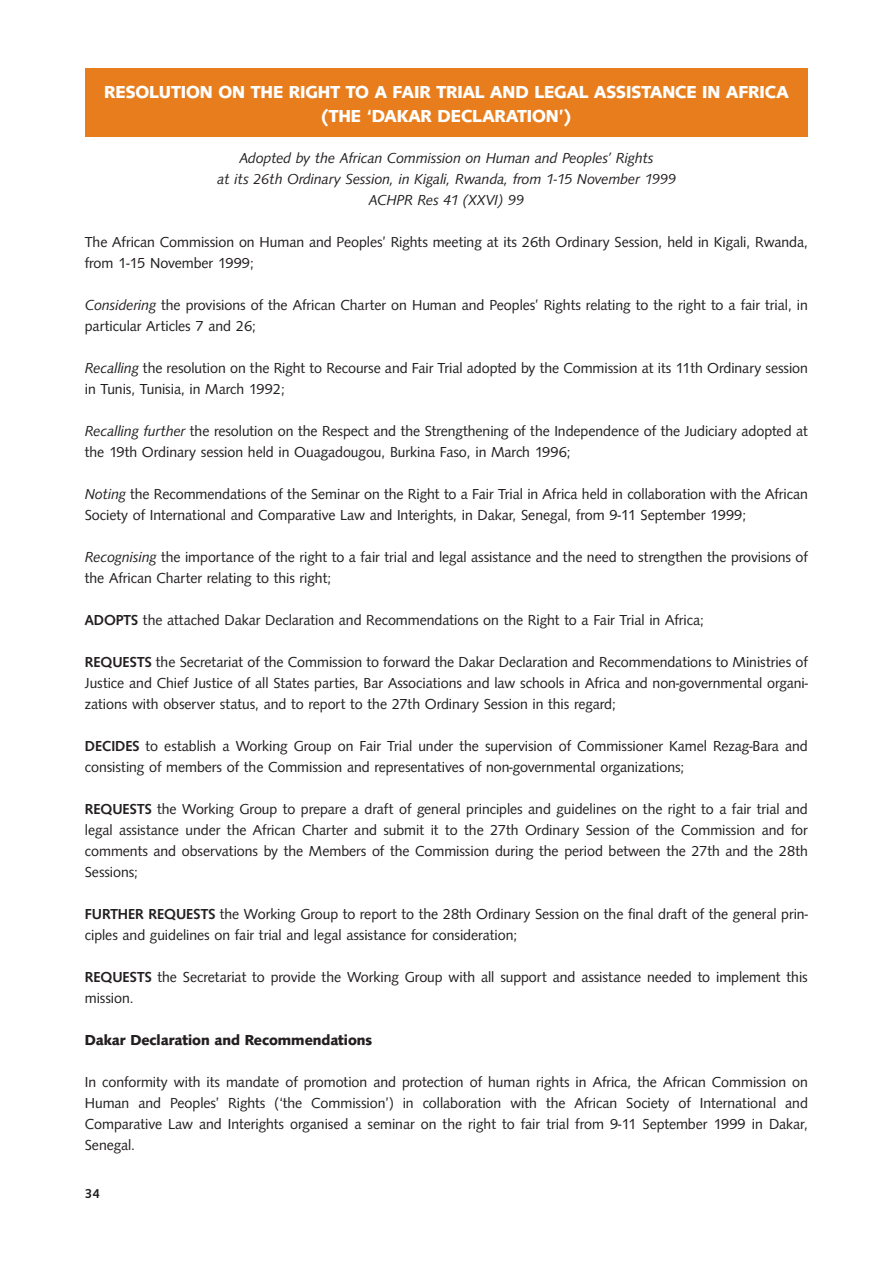
<style>
.page{position:relative;width:893px;height:1263px;background:#fff}
.page>*{position:absolute;margin:0;border:0;box-sizing:border-box;transform-origin:0 0}
.t1{font:700 18px/23.9px "URW Samarkand D";color:#fff;text-align:center}
.t2{font:15px/21px "URW Samarkand D";color:#231f20}
.t3{font:italic 15px/21px "URW Samarkand D";color:#231f20;text-align:center}
.t4{font:700 15px "URW Samarkand D";color:#231f20}
.t5{font:500 13.5px "URW Samarkand D";color:#231f20}
.s1{font-style:italic}
.s2{font-weight:500}
</style>
<div class="page">
<div style="left:85px;top:68px;width:723px;height:69px;background:#e87d1d"></div>
<p class="t1" style="left:104px;top:81px;width:686px">RESOLUTION ON THE RIGHT TO A FAIR TRIAL AND LEGAL ASSISTANCE IN AFRICA (THE ‘DAKAR DECLARATION’)</p>
<p class="t3" style="left:217px;top:149px;width:460px">Adopted by the African Commission on Human and Peoples’ Rights<br>at its 26th Ordinary Session, in Kigali, Rwanda, from 1-15 November 1999<br>ACHPR Res 41 (XXVI) 99</p>
<p class="t2" style="left:85px;top:233px;width:724px">The African Commission on Human and Peoples’ Rights meeting at its 26th Ordinary Session, held in Kigali, Rwanda, from 1-15 November 1999;</p>
<p class="t2" style="left:85px;top:296px;width:724px"><span class="s1">Considering</span> the provisions of the African Charter on Human and Peoples’ Rights relating to the right to a fair trial, in particular Articles 7 and 26;</p>
<p class="t2" style="left:85px;top:359px;width:724px"><span class="s1">Recalling</span> the resolution on the Right to Recourse and Fair Trial adopted by the Commission at its 11th Ordinary session in Tunis, Tunisia, in March 1992;</p>
<p class="t2" style="left:85px;top:422px;width:724px"><span class="s1">Recalling further</span> the resolution on the Respect and the Strengthening of the Independence of the Judiciary adopted at the 19th Ordinary session held in Ouagadougou, Burkina Faso, in March 1996;</p>
<p class="t2" style="left:85px;top:485px;width:724px"><span class="s1">Noting</span> the Recommendations of the Seminar on the Right to a Fair Trial in Africa held in collaboration with the African<br>Society of International and Comparative Law and Interights, in Dakar, Senegal, from 9-11 September 1999;</p>
<p class="t2" style="left:85px;top:548px;width:724px"><span class="s1">Recognising</span> the importance of the right to a fair trial and legal assistance and the need to strengthen the provisions of the African Charter relating to this right;</p>
<p class="t2" style="left:85px;top:611px;width:620px"><span class="s2">ADOPTS</span> the attached Dakar Declaration and Recommendations on the Right to a Fair Trial in Africa;</p>
<p class="t2" style="left:85px;top:653px;width:725px;text-align:justify"><span class="s2">REQUESTS</span> the Secretariat of the Commission to forward the Dakar Declaration and Recommendations to Ministries of Justice and Chief Justice of all States parties, Bar Associations and law schools in Africa and non-governmental organi&shy;zations with observer status, and to report to the 27th Ordinary Session in this regard;</p>
<p class="t2" style="left:85px;top:737px;width:724px"><span class="s2">DECIDES</span> to establish a Working Group on Fair Trial under the supervision of Commissioner Kamel Rezag-Bara and consisting of members of the Commission and representatives of non-governmental organizations;</p>
<p class="t2" style="left:85px;top:800px;width:724px;text-align:justify"><span class="s2">REQUESTS</span> the Working Group to prepare a draft of general principles and guidelines on the right to a fair trial and legal assistance under the African Charter and submit it to the 27th Ordinary Session of the Commission and for comments and observations by the Members of the Commission during the period between the 27th and the 28th Sessions;</p>
<p class="t2" style="left:85px;top:905px;width:725px"><span class="s2">FURTHER REQUESTS</span> the Working Group to report to the 28th Ordinary Session on the final draft of the general prin&shy;ciples and guidelines on fair trial and legal assistance for consideration;</p>
<p class="t2" style="left:85px;top:968px;width:724px"><span class="s2">REQUESTS</span> the Secretariat to provide the Working Group with all support and assistance needed to implement this mission.</p>
<p class="t4" style="left:85px;top:1034px;width:289px">Dakar Declaration and Recommendations</p>
<p class="t2" style="left:85px;top:1073px;width:724px;text-align:justify">In conformity with its mandate of promotion and protection of human rights in Africa, the African Commission on Human and Peoples’ Rights (‘the Commission’) in collaboration with the African Society of International and Comparative Law and Interights organised a seminar on the right to fair trial from 9-11 September 1999 in Dakar, Senegal.</p>
<p class="t5" style="left:85px;top:1188px;width:17px">34</p>
</div>
